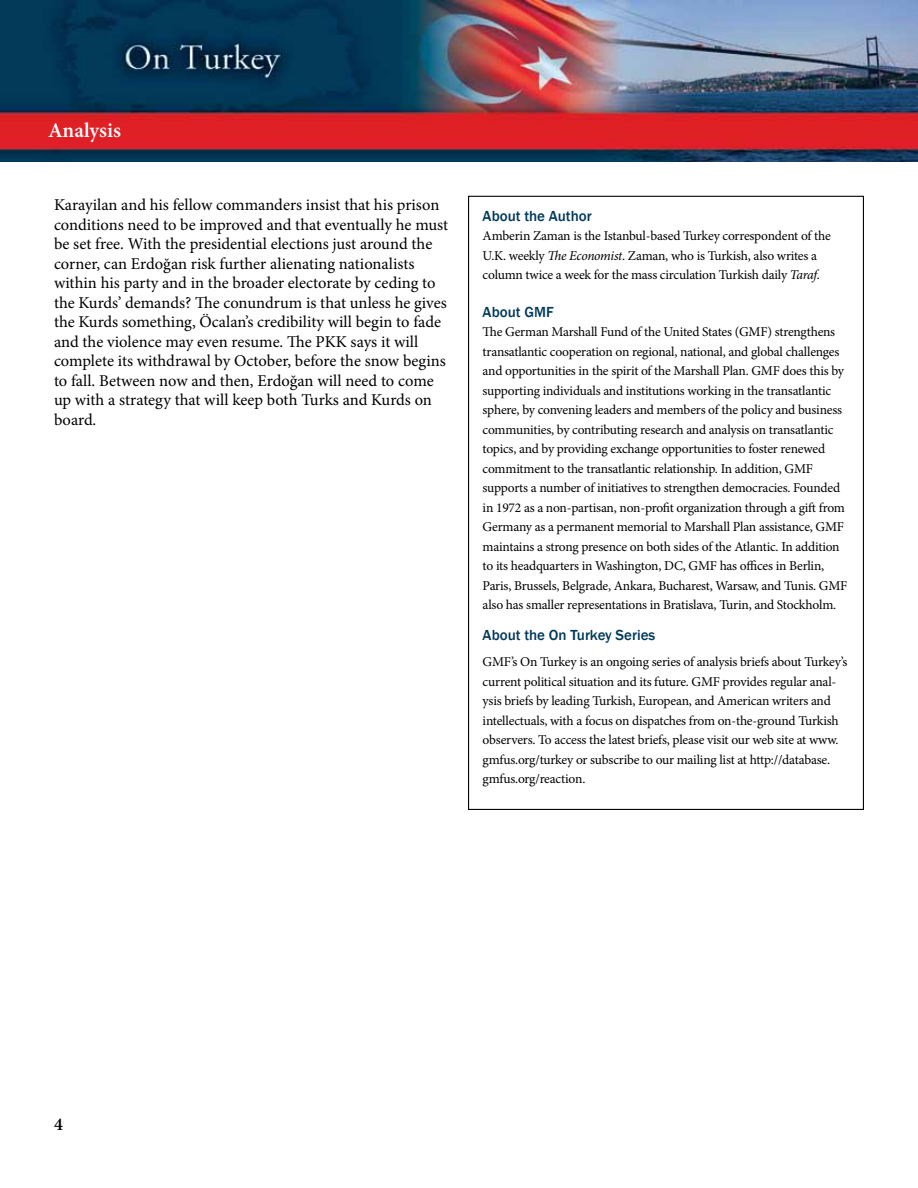
<style>
.page{position:relative;width:918px;height:1188px;background:#fff}
.page>*{position:absolute;margin:0;border:0;box-sizing:border-box;transform-origin:0 0}
.t1{font:600 21px "Minion Pro";color:#fff}
.t2{font:600 18px "Minion Pro";color:#000}
.t3{font:16.5px/19.5px "Minion Pro";color:#000}
.t4{font:500 15px "Franklin Gothic";color:#00395a}
.t5{font:13.5px/19.5px "Minion Pro";letter-spacing:-.02em;color:#000}
.s1{font-style:italic}
</style>
<div class="page">
<img style="left:0;top:0;width:918px;height:162px">
<h1 class="t1" style="left:48px;top:116px;width:75px">Analysis</h1>
<p class="t3" style="left:54px;top:195px;width:396px">Karayilan and his fellow commanders insist that his prison conditions need to be improved and that eventually he must be set free. With the presidential elections just around the corner, can Erdoğan risk further alienating nationalists within his party and in the broader electorate by ceding to the Kurds’ demands? The conundrum is that unless he gives the Kurds something, Öcalan’s credibility will begin to fade and the violence may even resume. The PKK says it will complete its withdrawal by October, before the snow begins to fall. Between now and then, Erdoğan will need to come up with a strategy that will keep both Turks and Kurds on board.</p>
<p class="t4" style="left:483px;top:207px;width:111px">About the Author</p>
<p class="t5" style="left:483px;top:226px;width:350px">Amberin Zaman is the Istanbul-based Turkey correspondent of the<br>U.K. weekly <span class="s1">The Economist</span>. Zaman, who is Turkish, also writes a column twice a week for the mass circulation Turkish daily <span class="s1">Taraf</span>.</p>
<p class="t4" style="left:483px;top:303px;width:73px">About GMF</p>
<p class="t5" style="left:483px;top:322px;width:366px">The German Marshall Fund of the United States (GMF) strengthens transatlantic cooperation on regional, national, and global challenges and opportunities in the spirit of the Marshall Plan. GMF does this by supporting individuals and institutions working in the transatlantic sphere, by convening leaders and members of the policy and business communities, by contributing research and analysis on transatlantic topics, and by providing exchange opportunities to foster renewed commitment to the transatlantic relationship. In addition, GMF supports a number of initiatives to strengthen democracies. Founded in 1972 as a non-partisan, non-profit organization through a gift from Germany as a permanent memorial to Marshall Plan assistance, GMF maintains a strong presence on both sides of the Atlantic. In addition to its headquarters in Washington, DC, GMF has offices in Berlin, Paris, Brussels, Belgrade, Ankara, Bucharest, Warsaw, and Tunis. GMF also has smaller representations in Bratislava, Turin, and Stockholm.</p>
<p class="t4" style="left:483px;top:626px;width:174px">About the On Turkey Series</p>
<p class="t5" style="left:483px;top:652px;width:366px">GMF’s On Turkey is an ongoing series of analysis briefs about Turkey’s current political situation and its future. GMF provides regular anal&shy;ysis briefs by leading Turkish, European, and American writers and intellectuals, with a focus on dispatches from on-the-ground Turkish observers. To access the latest briefs, please visit our web site at www. gmfus.org/turkey or subscribe to our mailing list at http://database. gmfus.org/reaction.</p>
<h2 class="t2" style="left:54px;top:1111px;width:10px">4</h2>
</div>
